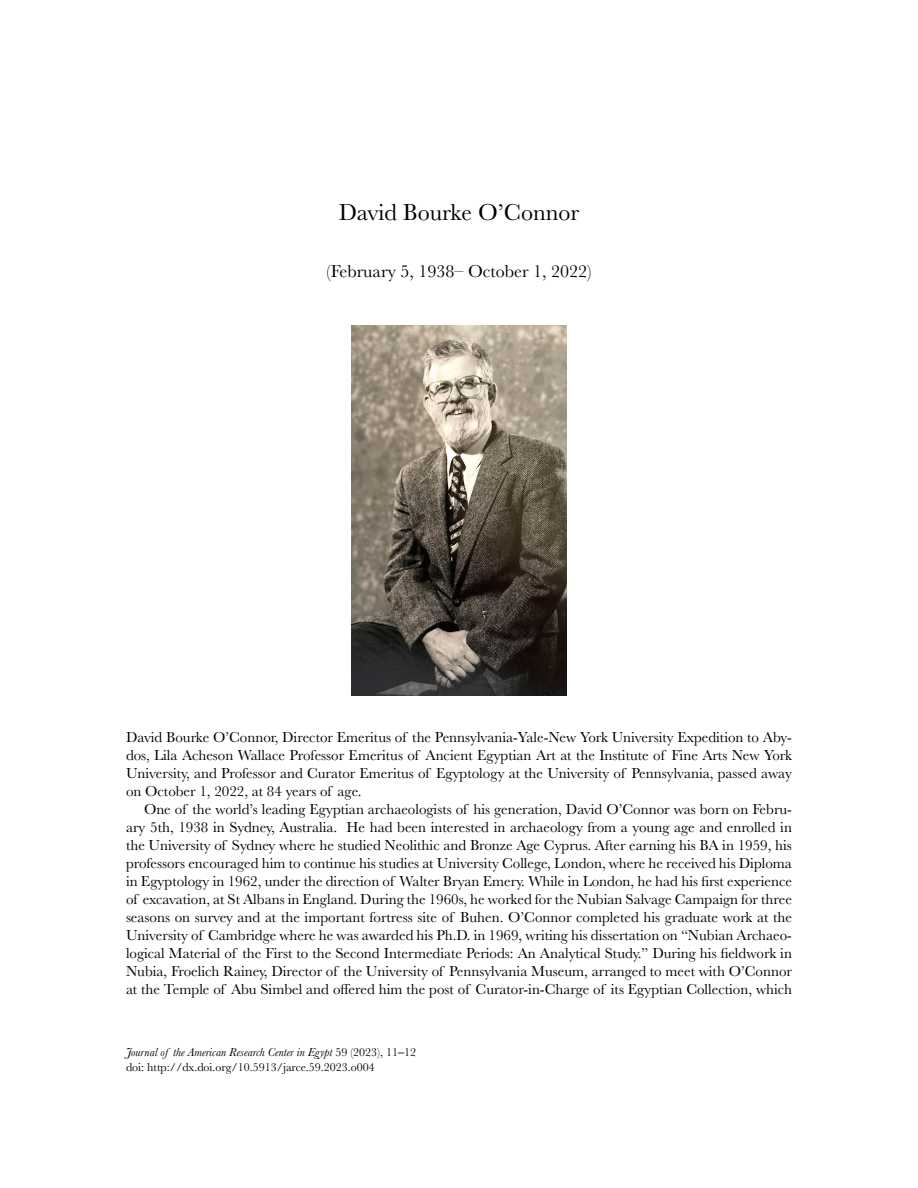
<style>
.page{position:relative;width:918px;height:1188px;background:#fff}
.page>*{position:absolute;margin:0;border:0;box-sizing:border-box;transform-origin:0 0}
.t1{font:24px "Baskerville";color:#000}
.t2{font:18px "Baskerville";color:#000}
.t3{font:15px/18px "Baskerville";color:#000;text-align:justify}
.t4{font:12px/15px "Baskerville";color:#000}
.s1{font-style:italic}
.s2{font-weight:600}
</style>
<div class="page">
<img style="left:351px;top:326px;width:216px;height:370px">
<h1 class="t1" style="left:339px;top:196px;width:242px">David Bourke O’Connor</h1>
<p class="t2" style="left:327px;top:259px;width:266px">(February 5, 1938– October 1, 2022)</p>
<p class="t3" style="left:126px;top:728px;width:668px">David Bourke O’Connor, Director Emeritus of the Pennsylvania-Yale-New York University Expedition to Aby&shy;dos, Lila Acheson Wallace Professor Emeritus of Ancient Egyptian Art at the Institute of Fine Arts New York University, and Professor and Curator Emeritus of Egyptology at the University of Pennsylvania, passed away on October 1, 2022, at 84 years of age.</p>
<p class="t3" style="left:126px;top:800px;width:668px;text-indent:18px">One of the world’s leading Egyptian archaeologists of his generation, David O’Connor was born on Febru&shy;ary 5th, 1938 in Sydney, Australia. He had been interested in archaeology from a young age and enrolled in the University of Sydney where he studied Neolithic and Bronze Age Cyprus. After earning his BA in 1959, his professors encouraged him to continue his studies at University College, London, where he received his Diploma in Egyptology in 1962, under the direction of Walter Bryan Emery. While in London, he had his first experience of excavation, at St Albans in England. During the 1960s, he worked for the Nubian Salvage Campaign for three seasons on survey and at the important fortress site of Buhen. O’Connor completed his graduate work at the University of Cambridge where he was awarded his Ph.D. in 1969, writing his dissertation on “Nubian Archaeo&shy;logical Material of the First to the Second Intermediate Periods: An Analytical Study.” During his fieldwork in Nubia, Froelich Rainey, Director of the University of Pennsylvania Museum, arranged to meet with O’Connor at the Temple of Abu Simbel and offered him the post of Curator-in-Charge of its Egyptian Collection, which</p>
<p class="t4" style="left:126px;top:1045px;width:292px"><span class="s1">Journal of the American Research Center in Egypt</span> 59 (2023), 11<span class="s2">–</span>12 doi: http://dx.doi.org/10.5913/jarce.59.2023.o004</p>
</div>
